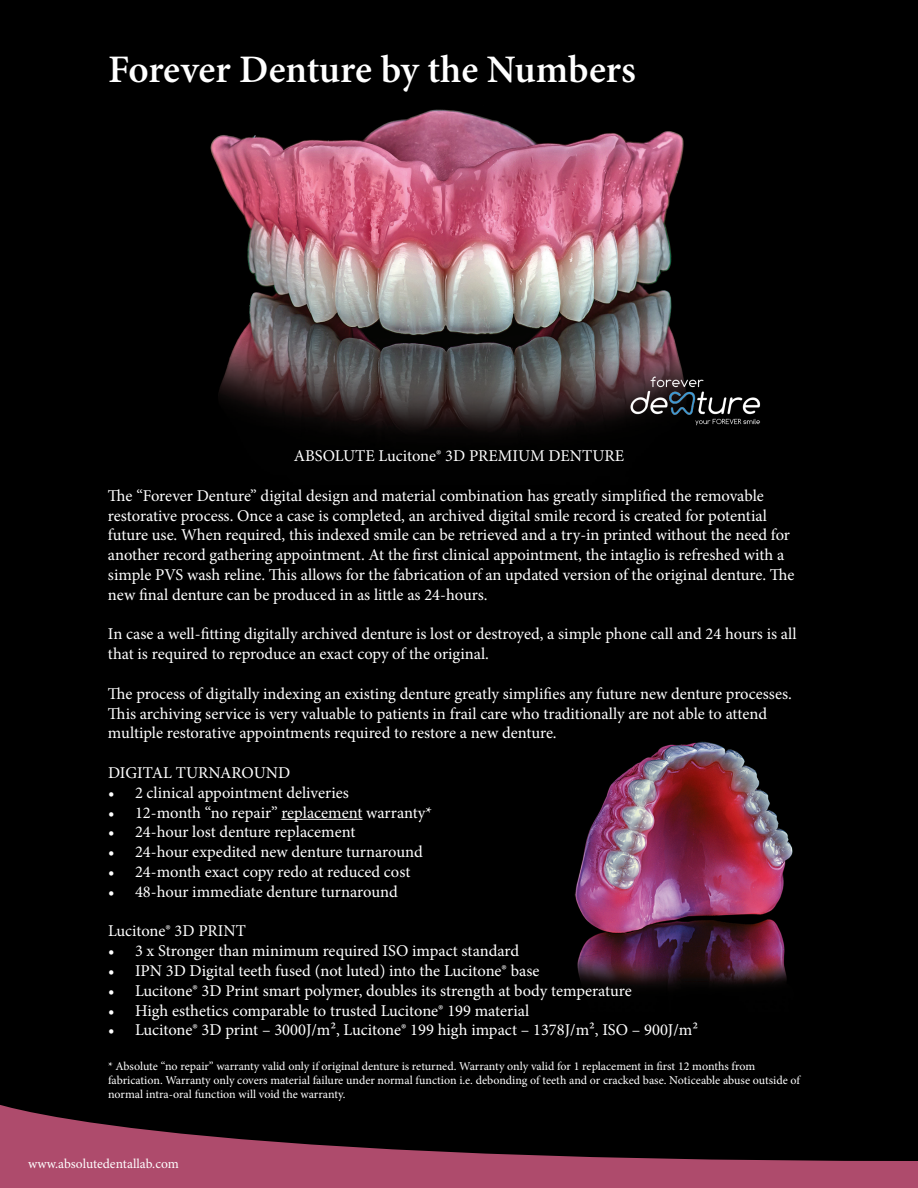
<style>
.page{position:relative;width:918px;height:1188px;background:#000}
.page>*{position:absolute;margin:0;border:0;box-sizing:border-box;transform-origin:0 0}
.t1{font:600 39px "Minion Pro";letter-spacing:-.005em;color:#fff}
.t2{font:16.5px/19.8px "Minion Pro";color:#fff}
.t3{font:13.5px "Minion Pro";color:#fff}
.t4{font:12px/14.4px "Minion Pro";color:#fff}
</style>
<div class="page">
<svg style="left:0;top:1105px;width:918px;height:83px"></svg>
<img style="left:574px;top:741px;width:219px;height:247px">
<img style="left:210px;top:109px;width:487px;height:326px">
<hr style="left:281px;top:819px;width:82px;height:1px;background:#fff">
<img style="left:629px;top:375px;width:132px;height:50px">
<p class="t1" style="left:108px;top:43px;width:529px">Forever Denture by the Numbers</p>
<p class="t2" style="left:294px;top:446px;width:332px">ABSOLUTE Lucitone® 3D PREMIUM DENTURE</p>
<p class="t2" style="left:108px;top:486px;width:688px">The “Forever Denture” digital design and material combination has greatly simplified the removable restorative process. Once a case is completed, an archived digital smile record is created for potential future use. When required, this indexed smile can be retrieved and a try-in printed without the need for another record gathering appointment. At the first clinical appointment, the intaglio is refreshed with a simple PVS wash reline. This allows for the fabrication of an updated version of the original denture. The new final denture can be produced in as little as 24-hours.</p>
<p class="t2" style="left:108px;top:624px;width:690px">In case a well-fitting digitally archived denture is lost or destroyed, a simple phone call and 24 hours is all that is required to reproduce an exact copy of the original.</p>
<p class="t2" style="left:108px;top:684px;width:685px">The process of digitally indexing an existing denture greatly simplifies any future new denture processes.<br>This archiving service is very valuable to patients in frail care who traditionally are not able to attend multiple restorative appointments required to restore a new denture.</p>
<p class="t2" style="left:108px;top:763px;width:184px">DIGITAL TURNAROUND</p>
<p class="t2" style="left:108px;top:783px;width:242px">• 2 clinical appointment deliveries</p>
<p class="t2" style="left:108px;top:803px;width:326px">• 12-month “no repair” replacement warranty*</p>
<p class="t2" style="left:108px;top:822px;width:249px">• 24-hour lost denture replacement</p>
<p class="t2" style="left:108px;top:842px;width:316px">• 24-hour expedited new denture turnaround</p>
<p class="t2" style="left:108px;top:862px;width:304px">• 24-month exact copy redo at reduced cost</p>
<p class="t2" style="left:108px;top:882px;width:291px">• 48-hour immediate denture turnaround</p>
<p class="t2" style="left:108px;top:921px;width:139px">Lucitone® 3D PRINT</p>
<p class="t2" style="left:108px;top:941px;width:413px">• 3 x Stronger than minimum required ISO impact standard</p>
<p class="t2" style="left:108px;top:961px;width:433px">• IPN 3D Digital teeth fused (not luted) into the Lucitone® base</p>
<p class="t2" style="left:108px;top:981px;width:525px">• Lucitone® 3D Print smart polymer, doubles its strength at body temperature</p>
<p class="t2" style="left:108px;top:1001px;width:423px">• High esthetics comparable to trusted Lucitone® 199 material</p>
<p class="t2" style="left:108px;top:1020px;width:592px">• Lucitone® 3D print – 3000J/m², Lucitone® 199 high impact – 1378J/m², ISO – 900J/m²</p>
<p class="t4" style="left:108px;top:1059px;width:694px">* Absolute “no repair” warranty valid only if original denture is returned. Warranty only valid for 1 replacement in first 12 months from fabrication. Warranty only covers material failure under normal function i.e. debonding of teeth and or cracked base. Noticeable abuse outside of normal intra-oral function will void the warranty.</p>
<p class="t3" style="left:28px;top:1154px;width:152px">www.absolutedentallab.com</p>
</div>
